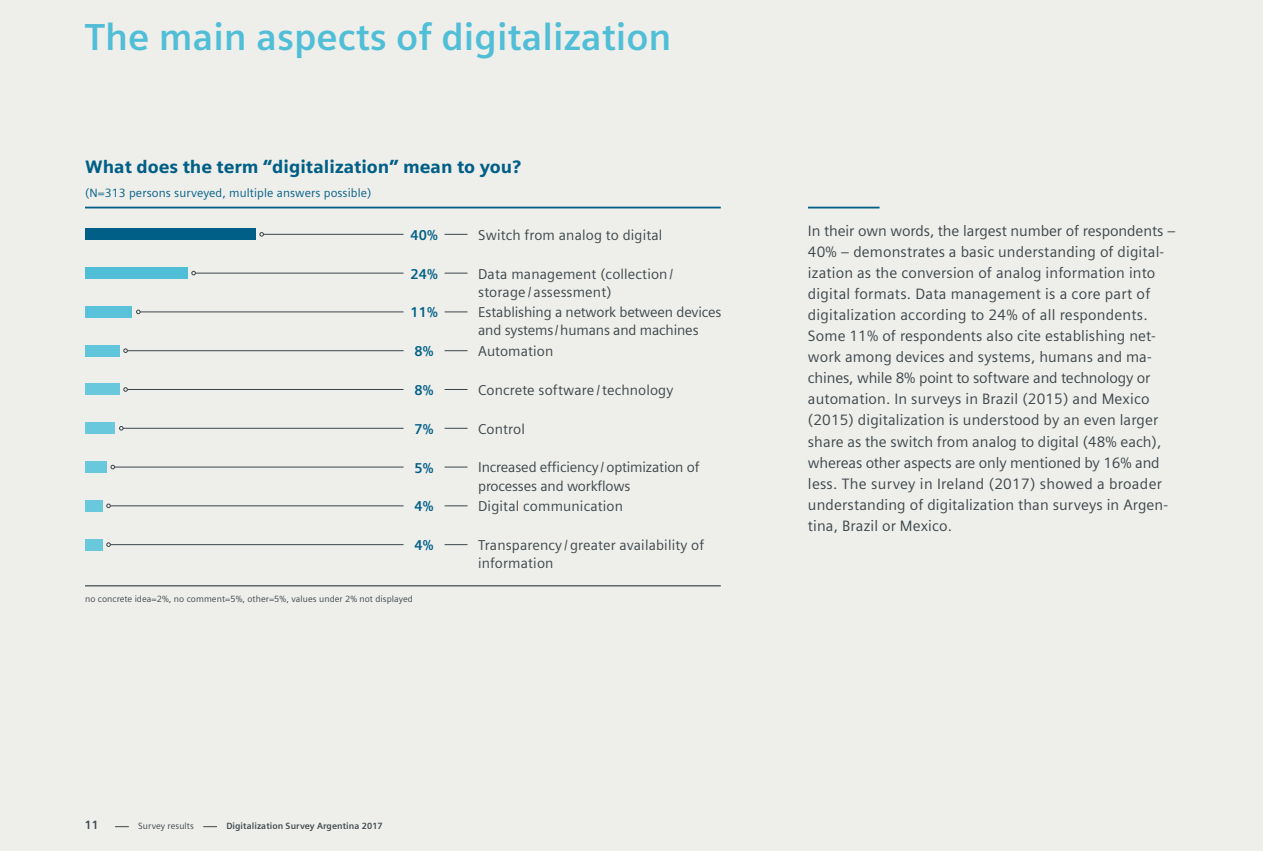
<style>
.page{position:relative;width:1263px;height:851px;background:#fff}
.page>*{position:absolute;margin:0;border:0;box-sizing:border-box;transform-origin:0 0}
.t1{font:700 37.5px "Siemens Sans";color:#50bed7}
.t2{font:900 18px "Siemens Sans";color:#005f87}
.t3{font:15px/21px "Siemens Sans";letter-spacing:.01em;color:#3c464b}
.t4{font:14.25px/18px "Siemens Sans";letter-spacing:.01em;color:#3c464b}
.t5{font:14.25px/18px "Siemens Sans";letter-spacing:-.01em;color:#3c464b}
.t6{font:700 14.25px "Siemens Sans";color:#005f87}
.t7{font:12px "Siemens Sans";letter-spacing:.01em;color:#005f87}
.t8{font:700 12px "Siemens Sans";color:#3c464b}
.t9{font:9px "Siemens Sans";letter-spacing:.01em;color:#3c464b}
.t10{font:700 9px "Siemens Sans";letter-spacing:.01em;color:#3c464b}
</style>
<div class="page">
<div style="left:0;top:0;width:1263px;height:850px;background:#eeeeea"></div>
<hr style="left:808px;top:207px;width:71px;height:1px;background:#005f87">
<hr style="left:85px;top:585px;width:636px;height:1px;background:#3c464b">
<div style="left:85px;top:229px;width:170px;height:11px;background:#005f87"></div>
<hr style="left:263px;top:234px;width:141px;height:1px;background:#3c464b">
<svg style="left:259px;top:232px;width:5px;height:4px"></svg>
<svg style="left:445px;top:234px;width:22px;height:1px"></svg>
<div style="left:85px;top:267px;width:102px;height:11px;background:#50bed7"></div>
<hr style="left:195px;top:272px;width:209px;height:1px;background:#3c464b">
<svg style="left:191px;top:271px;width:5px;height:4px"></svg>
<svg style="left:445px;top:272px;width:22px;height:1px"></svg>
<div style="left:85px;top:306px;width:47px;height:11px;background:#59c1d9"></div>
<hr style="left:140px;top:311px;width:264px;height:1px;background:#3c464b">
<svg style="left:136px;top:309px;width:5px;height:5px"></svg>
<svg style="left:445px;top:311px;width:22px;height:1px"></svg>
<div style="left:85px;top:384px;width:34px;height:11px;background:#6ac8dd"></div>
<hr style="left:127px;top:389px;width:277px;height:1px;background:#3c464b">
<svg style="left:123px;top:387px;width:5px;height:4px"></svg>
<svg style="left:445px;top:389px;width:22px;height:1px"></svg>
<div style="left:85px;top:422px;width:30px;height:12px;background:#6ac8dd"></div>
<hr style="left:123px;top:428px;width:281px;height:1px;background:#3c464b">
<svg style="left:119px;top:426px;width:5px;height:4px"></svg>
<svg style="left:445px;top:428px;width:22px;height:1px"></svg>
<div style="left:85px;top:539px;width:17px;height:11px;background:#6ac8dd"></div>
<hr style="left:110px;top:544px;width:294px;height:1px;background:#3c464b">
<svg style="left:106px;top:542px;width:5px;height:5px"></svg>
<svg style="left:445px;top:544px;width:22px;height:1px"></svg>
<div style="left:85px;top:461px;width:21px;height:11px;background:#6ac8dd"></div>
<hr style="left:115px;top:466px;width:289px;height:1px;background:#3c464b">
<svg style="left:111px;top:464px;width:4px;height:5px"></svg>
<svg style="left:445px;top:466px;width:22px;height:1px"></svg>
<div style="left:85px;top:500px;width:17px;height:11px;background:#6ac8dd"></div>
<hr style="left:110px;top:505px;width:294px;height:1px;background:#3c464b">
<svg style="left:106px;top:503px;width:5px;height:5px"></svg>
<svg style="left:445px;top:505px;width:22px;height:1px"></svg>
<div style="left:85px;top:345px;width:34px;height:11px;background:#61c5db"></div>
<hr style="left:127px;top:350px;width:277px;height:1px;background:#3c464b">
<svg style="left:123px;top:348px;width:5px;height:5px"></svg>
<svg style="left:445px;top:350px;width:22px;height:1px"></svg>
<svg style="left:115px;top:826px;width:14px;height:1px"></svg>
<svg style="left:203px;top:826px;width:14px;height:1px"></svg>
<hr style="left:85px;top:207px;width:636px;height:1px;background:#005f87">
<h1 class="t1" style="left:85px;top:16px;width:588px">The main aspects of digitalization</h1>
<p class="t2" style="left:85px;top:156px;width:437px">What does the term “digitalization” mean to you?</p>
<p class="t7" style="left:85px;top:186px;width:288px">(N=313 persons surveyed, multiple answers possible)</p>
<p class="t4" style="left:478px;top:226px;width:186px">Switch from analog to digital</p>
<p class="t4" style="left:478px;top:265px;width:197px">Data management (collection/ storage / assessment)</p>
<p class="t5" style="left:478px;top:303px;width:245px">Establishing a network between devices and systems/humans and machines</p>
<p class="t6" style="left:410px;top:227px;width:29px">40%</p>
<p class="t6" style="left:410px;top:265px;width:29px">24%</p>
<p class="t6" style="left:410px;top:304px;width:29px">11%</p>
<p class="t6" style="left:414px;top:343px;width:21px">8%</p>
<p class="t4" style="left:478px;top:342px;width:77px">Automation</p>
<p class="t6" style="left:414px;top:382px;width:21px">8%</p>
<p class="t6" style="left:414px;top:420px;width:21px">7%</p>
<p class="t4" style="left:478px;top:381px;width:197px">Concrete software /technology</p>
<p class="t4" style="left:478px;top:420px;width:48px">Control</p>
<p class="t6" style="left:414px;top:459px;width:21px">5%</p>
<p class="t6" style="left:414px;top:498px;width:21px">4%</p>
<p class="t5" style="left:478px;top:458px;width:223px">Increased efficiency / optimization of processes and workflows</p>
<p class="t4" style="left:478px;top:497px;width:146px">Digital communication</p>
<p class="t6" style="left:414px;top:537px;width:21px">4%</p>
<p class="t4" style="left:478px;top:536px;width:228px">Transparency / greater availability of information</p>
<p class="t9" style="left:85px;top:593px;width:329px">no concrete idea=2%, no comment=5%, other=5%, values under 2% not displayed</p>
<p class="t8" style="left:85px;top:818px;width:15px">11</p>
<p class="t9" style="left:138px;top:821px;width:57px">Survey results</p>
<p class="t10" style="left:226px;top:821px;width:158px">Digitalization Survey Argentina 2017</p>
<p class="t3" style="left:808px;top:221px;width:369px">In their own words, the largest number of respondents – 40% – demonstrates a basic understanding of digital&shy;ization as the conversion of analog information into digital formats. Data management is a core part of digitalization according to 24% of all respondents.<br>Some 11% of respondents also cite establishing net&shy;work among devices and systems, humans and ma&shy;chines, while 8% point to software and technology or automation. In surveys in Brazil (2015) and Mexico (2015) digitalization is understood by an even larger share as the switch from analog to digital (48% each), whereas other aspects are only mentioned by 16% and less. The survey in Ireland (2017) showed a broader understanding of digitalization than surveys in Argen&shy;tina, Brazil or Mexico.</p>
</div>
